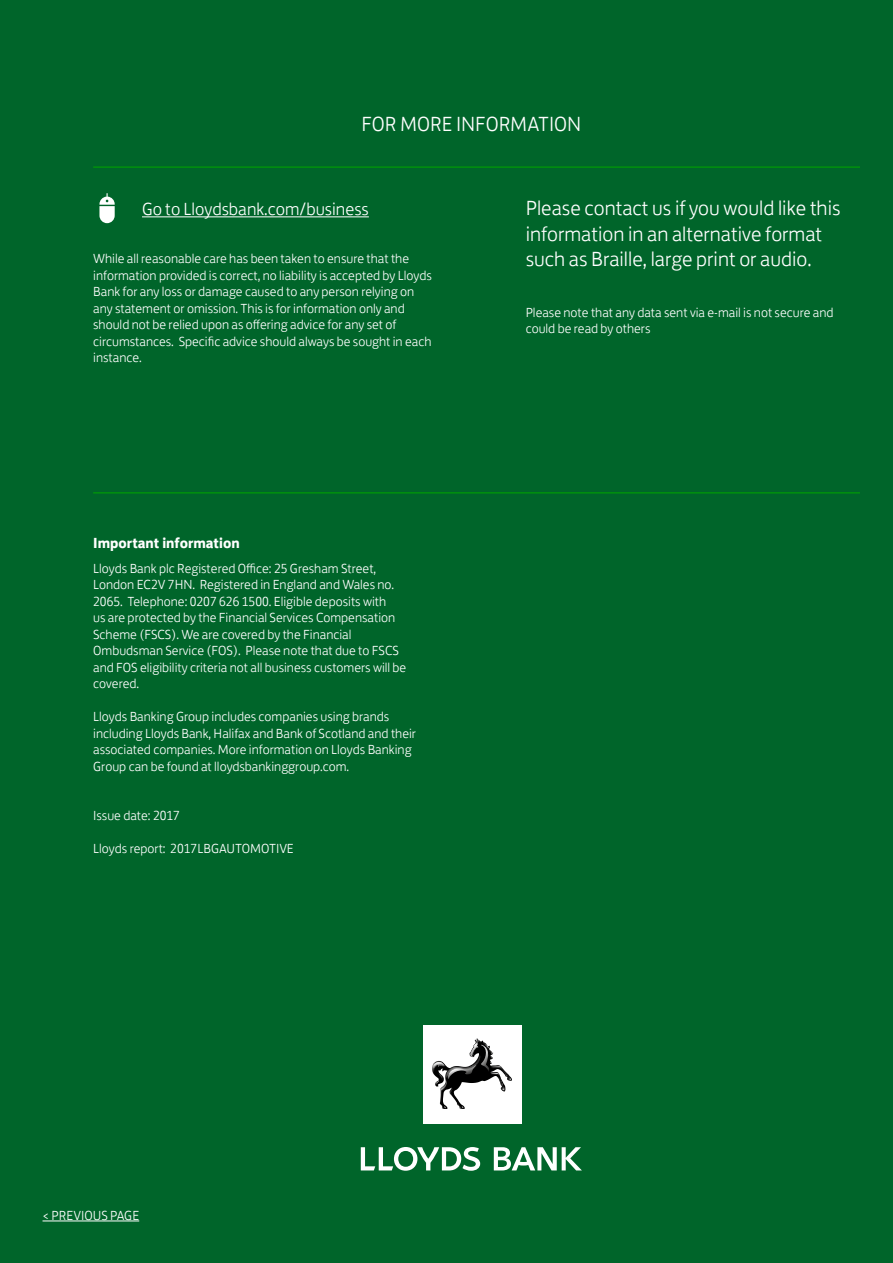
<style>
.page{position:relative;width:893px;height:1263px;background:#00652a}
.page>*{position:absolute;margin:0;border:0;box-sizing:border-box;transform-origin:0 0}
.t1{font:300 21px/25.5px "Lloyds Bank Jack";color:#fff}
.t2{font:300 18px "Lloyds Bank Jack";color:#fff}
.t3{font:700 15px "Lloyds Bank Jack";color:#fff}
.t4{font:300 13.5px/16.5px "Lloyds Bank Jack";color:#fff}
</style>
<div class="page">
<hr style="left:93px;top:166px;width:767px;height:2px;background:#76b82a">
<hr style="left:93px;top:492px;width:767px;height:2px;background:#76b82a">
<svg style="left:361px;top:1147px;width:119px;height:24px"></svg>
<svg style="left:494px;top:1147px;width:88px;height:23px"></svg>
<div style="left:423px;top:1025px;width:98px;height:98px;background:#fff"></div>
<img style="left:432px;top:1038px;width:47px;height:48px">
<svg style="left:434px;top:1043px;width:56px;height:36px"></svg>
<hr style="left:142px;top:216px;width:227px;height:1px;background:#fff">
<svg style="left:99px;top:193px;width:16px;height:30px"></svg>
<hr style="left:43px;top:1220px;width:96px;height:1px;background:#fff">
<h1 class="t1" style="left:361px;top:109px;width:221px">FOR MORE INFORMATION</h1>
<h2 class="t2" style="left:142px;top:195px;width:228px">Go to Lloydsbank.com/business</h2>
<p class="t4" style="left:93px;top:249px;width:340px">While all reasonable care has been taken to ensure that the information provided is correct, no liability is accepted by Lloyds Bank for any loss or damage caused to any person relying on any statement or omission. This is for information only and should not be relied upon as offering advice for any set of circumstances. Specific advice should always be sought in each instance.</p>
<p class="t3" style="left:93px;top:530px;width:148px">Important information</p>
<p class="t4" style="left:93px;top:559px;width:315px">Lloyds Bank plc Registered Office: 25 Gresham Street, London EC2V 7HN. Registered in England and Wales no.<br>2065. Telephone: 0207 626 1500. Eligible deposits with<br>us are protected by the Financial Services Compensation Scheme (FSCS). We are covered by the Financial Ombudsman Service (FOS). Please note that due to FSCS and FOS eligibility criteria not all business customers will be covered.</p>
<p class="t4" style="left:93px;top:707px;width:324px">Lloyds Banking Group includes companies using brands including Lloyds Bank, Halifax and Bank of Scotland and their associated companies. More information on Lloyds Banking Group can be found at lloydsbankinggroup.com.</p>
<p class="t4" style="left:93px;top:806px;width:88px">Issue date: 2017</p>
<p class="t4" style="left:93px;top:839px;width:202px">Lloyds report: 2017LBGAUTOMOTIVE</p>
<h1 class="t1" style="left:526px;top:193px;width:316px">Please contact us if you would like this information in an alternative format such as Braille, large print or audio.</h1>
<p class="t4" style="left:526px;top:303px;width:309px">Please note that any data sent via e-mail is not secure and could be read by others</p>
<p class="t4" style="left:43px;top:1205px;width:98px">&lt; PREVIOUS PAGE</p>
</div>
